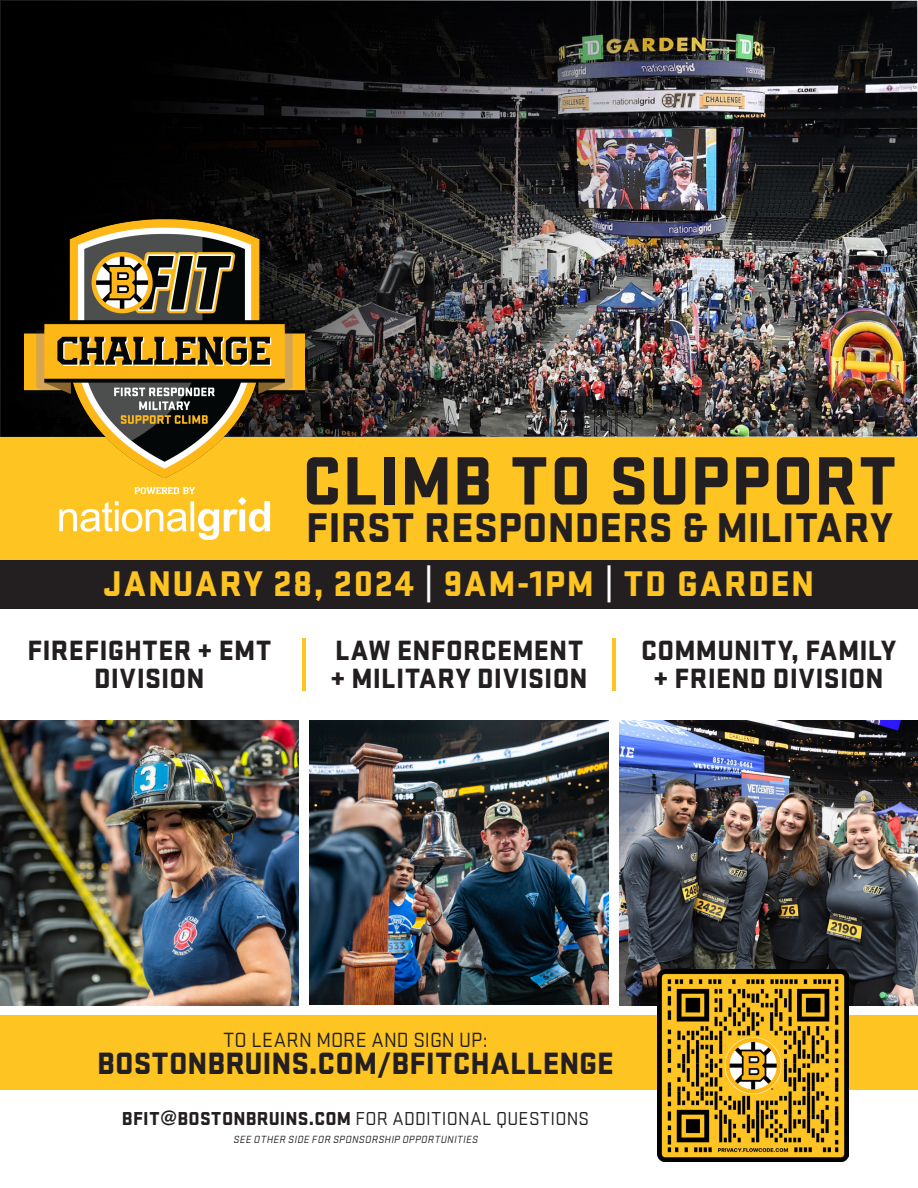
<style>
.page{position:relative;width:918px;height:1188px;background:#fff}
.page>*{position:absolute;margin:0;border:0;box-sizing:border-box;transform-origin:0 0}
.t1{font:900 71.1px "Stratum 1";letter-spacing:.015em;color:#231f20}
.t2{font:900 43.2px "Stratum 1";letter-spacing:.01em;color:#231f20}
.t3{font:900 37.05px "Stratum 1";letter-spacing:.05em;color:#fec422}
.t4{font:900 32.1px "Stratum 1";color:#231f20}
.t5{font:900 29.1px "Stratum 1";letter-spacing:.01em;color:#231f20}
.t6{font:21.45px "Stratum 1";letter-spacing:.01em;color:#231f20}
.t7{font:19.5px "Stratum 1";letter-spacing:.01em;color:#231f20}
.t8{font:italic 10.8px "Stratum 1";color:#231f20}
.s1{color:#fff}
.s2{font-weight:900}
.s3{font-family:"Helvetica";font-weight:700}
</style>
<div class="page">
<img style="left:3px;top:3px;width:912px;height:432px">
<div style="left:0;top:437px;width:918px;height:123px;background:#fec422"></div>
<div style="left:0;top:560px;width:918px;height:48px;background:#231f20"></div>
<hr style="left:302px;top:638px;width:3px;height:52px;background:#fec422">
<hr style="left:612px;top:638px;width:3px;height:52px;background:#fec422">
<div style="left:0;top:1015px;width:918px;height:75px;background:#fec422"></div>
<img style="left:0;top:720px;width:299px;height:285px">
<img style="left:619px;top:720px;width:299px;height:285px">
<img style="left:310px;top:720px;width:299px;height:285px">
<img style="left:24px;top:219px;width:281px;height:321px">
<img style="left:657px;top:970px;width:192px;height:191px">
<p class="t1" style="left:302px;top:429px;width:595px">CLIMB TO SUPPORT</p>
<p class="t2" style="left:306px;top:496px;width:588px">FIRST RESPONDERS &amp; MILITARY</p>
<p class="t3" style="left:104px;top:556px;width:712px">JANUARY 28, 2024 <span class="s1">|</span> 9AM-1PM <span class="s1">|</span> TD GARDEN</p>
<p class="t5" style="left:27px;top:629px;width:246px">FIREFIGHTER + EMT</p>
<p class="t5" style="left:94px;top:657px;width:112px">DIVISION</p>
<p class="t5" style="left:335px;top:629px;width:250px">LAW ENFORCEMENT</p>
<p class="t5" style="left:331px;top:657px;width:258px">+ MILITARY DIVISION</p>
<p class="t5" style="left:641px;top:629px;width:256px">COMMUNITY, FAMILY</p>
<p class="t5" style="left:654px;top:657px;width:231px">+ FRIEND DIVISION</p>
<p class="t6" style="left:223px;top:1026px;width:266px">TO LEARN MORE AND SIGN UP:</p>
<p class="t4" style="left:97px;top:1040px;width:518px">BOSTONBRUINS.COM/BFITCHALLENGE</p>
<p class="t7" style="left:122px;top:1106px;width:469px"><span class="s2">BFIT</span><span class="s3">@</span><span class="s2">BOSTONBRUINS.COM</span> FOR ADDITIONAL QUESTIONS</p>
<p class="t8" style="left:233px;top:1133px;width:248px">SEE OTHER SIDE FOR SPONSORSHIP OPPORTUNITIES</p>
</div>
